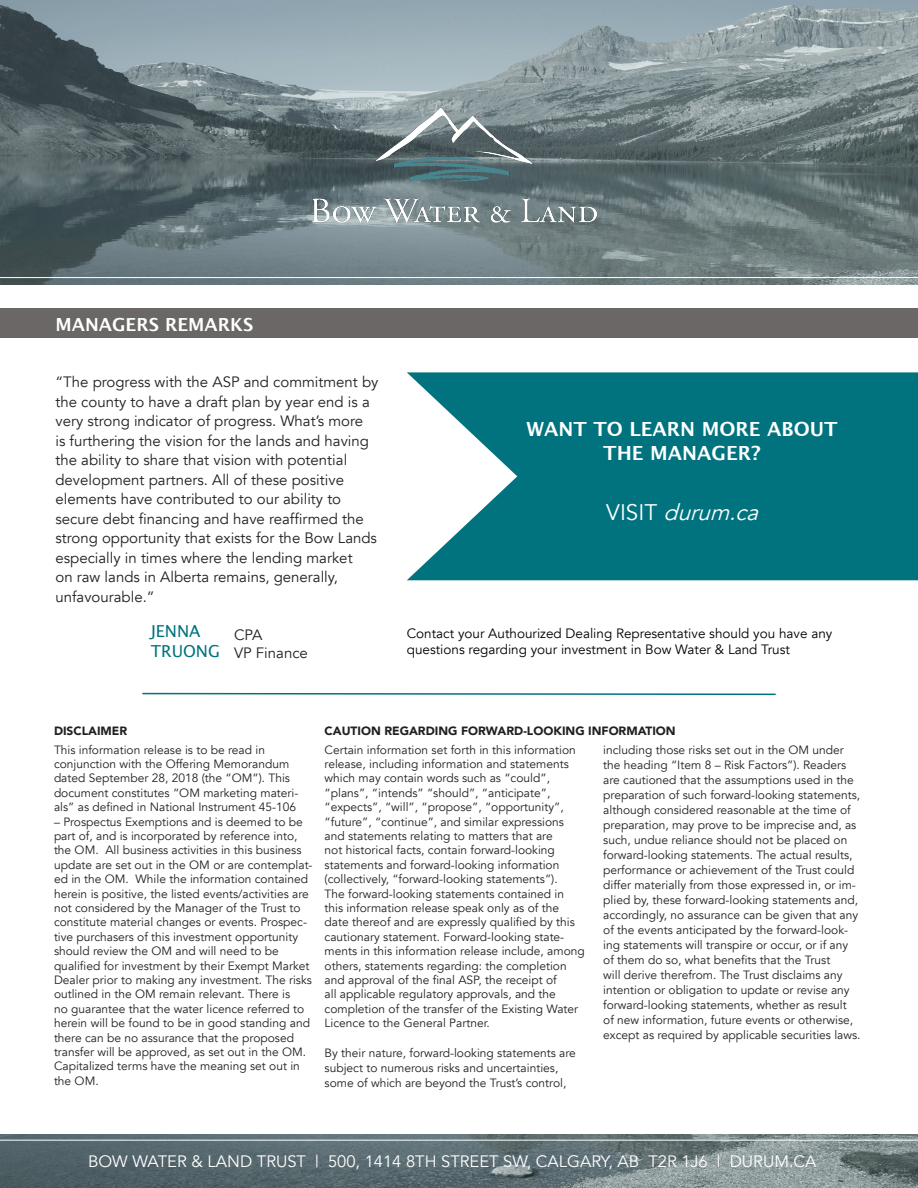
<style>
.page{position:relative;width:918px;height:1188px;background:#fff}
.page>*{position:absolute;margin:0;border:0;box-sizing:border-box;transform-origin:0 0}
.t1{font:italic 22.5px "Avenir";color:#fff}
.t2{font:700 19.5px/23.4px "Lucida Grande";color:#fff;text-align:center}
.t3{font:700 18px "Lucida Grande";color:#fff}
.t4{font:16.5px "Avenir";color:#fff}
.t5{font:16.5px/19.8px "Lucida Grande";color:#00737f}
.t6{font:15px/19.5px "Avenir";color:#231f20}
.t7{font:13.5px/16.2px "Avenir";color:#000}
.t8{font:12px/14.4px "Avenir";color:#231f20}
.t9{font:900 12px "Avenir";color:#231f20}
.s1{font-style:normal}
</style>
<div class="page">
<svg style="left:407px;top:372px;width:511px;height:208px;background:#1b828d"></svg>
<img style="left:0;top:0;width:918px;height:284px">
<hr style="left:0;top:277px;width:918px;height:1px;background:#fff">
<img style="left:0;top:1134px;width:918px;height:54px">
<hr style="left:0;top:1140px;width:918px;height:1px;background:#fff">
<img style="left:313px;top:108px;width:284px;height:114px">
<svg style="left:142px;top:692px;width:634px;height:4px"></svg>
<div style="left:0;top:309px;width:918px;height:29px;background:#6a6766"></div>
<p class="t3" style="left:55px;top:310px;width:199px">MANAGERS REMARKS</p>
<p class="t6" style="left:55px;top:373px;width:325px">“The progress with the ASP and commitment by the county to have a draft plan by year end is a very strong indicator of progress. What’s more<br>is furthering the vision for the lands and having the ability to share that vision with potential development partners. All of these positive elements have contributed to our ability to secure debt financing and have reaffirmed the strong opportunity that exists for the Bow Lands especially in times where the lending market<br>on raw lands in Alberta remains, generally, unfavourable.”</p>
<p class="t5" style="left:151px;top:622px;width:71px">JENNA<br>TRUONG</p>
<p class="t6" style="left:234px;top:625px;width:30px">CPA</p>
<p class="t6" style="left:234px;top:643px;width:75px">VP Finance</p>
<p class="t2" style="left:527px;top:418px;width:312px">WANT TO LEARN MORE ABOUT<br>THE MANAGER?</p>
<p class="t1" style="left:606px;top:499px;width:161px"><span class="s1">V I S I T</span> durum.ca</p>
<p class="t7" style="left:407px;top:626px;width:427px">Contact your Authourized Dealing Representative should you have any questions regarding your investment in Bow Water &amp; Land Trust</p>
<p class="t9" style="left:54px;top:720px;width:75px">DISCLAIMER</p>
<p class="t8" style="left:54px;top:743px;width:246px">This information release is to be read in conjunction with the Offering Memorandum dated September 28, 2018 (the “OM”). This document constitutes “OM marketing materi&shy;als” as defined in National Instrument 45-106</p>
<p class="t8" style="left:54px;top:815px;width:260px">– Prospectus Exemptions and is deemed to be part of, and is incorporated by reference into, the OM. All business activities in this business update are set out in the OM or are contemplat&shy;ed in the OM. While the information contained herein is positive, the listed events/activities are not considered by the Manager of the Trust to constitute material changes or events. Prospec&shy;tive purchasers of this investment opportunity should review the OM and will need to be qualified for investment by their Exempt Market Dealer prior to making any investment. The risks outlined in the OM remain relevant. There is<br>no guarantee that the water licence referred to herein will be found to be in good standing and there can be no assurance that the proposed transfer will be approved, as set out in the OM.<br>Capitalized terms have the meaning set out in the OM.</p>
<p class="t9" style="left:325px;top:720px;width:353px">CAUTION REGARDING FORWARD-LOOKING INFORMATION</p>
<p class="t8" style="left:325px;top:743px;width:262px">Certain information set forth in this information release, including information and statements which may contain words such as “could”, “plans”, “intends” “should”, “anticipate”, “expects”, “will”, “propose”, “opportunity”, “future”, “continue”, and similar expressions and statements relating to matters that are<br>not historical facts, contain forward-looking statements and forward-looking information (collectively, “forward-looking statements”).<br>The forward-looking statements contained in this information release speak only as of the date thereof and are expressly qualified by this cautionary statement. Forward-looking state&shy;ments in this information release include, among others, statements regarding: the completion and approval of the final ASP, the receipt of<br>all applicable regulatory approvals, and the completion of the transfer of the Existing Water Licence to the General Partner.</p>
<p class="t8" style="left:325px;top:1045px;width:253px;line-height:15px">By their nature, forward-looking statements are subject to numerous risks and uncertainties, some of which are beyond the Trust’s control,</p>
<p class="t8" style="left:603px;top:743px;width:259px;line-height:15px">including those risks set out in the OM under the heading “Item 8 – Risk Factors”). Readers are cautioned that the assumptions used in the preparation of such forward-looking statements, although considered reasonable at the time of preparation, may prove to be imprecise and, as such, undue reliance should not be placed on forward-looking statements. The actual results, performance or achievement of the Trust could differ materially from those expressed in, or im&shy;plied by, these forward-looking statements and, accordingly, no assurance can be given that any of the events anticipated by the forward-look&shy;ing statements will transpire or occur, or if any of them do so, what benefits that the Trust<br>will derive therefrom. The Trust disclaims any intention or obligation to update or revise any forward-looking statements, whether as result<br>of new information, future events or otherwise, except as required by applicable securities laws.</p>
<p class="t4" style="left:88px;top:1152px;width:730px">BOW WATER &amp; LAND TRUST | 500, 1414 8TH STREET SW, CALGARY, AB T2R 1J6 | DURUM.CA</p>
</div>
